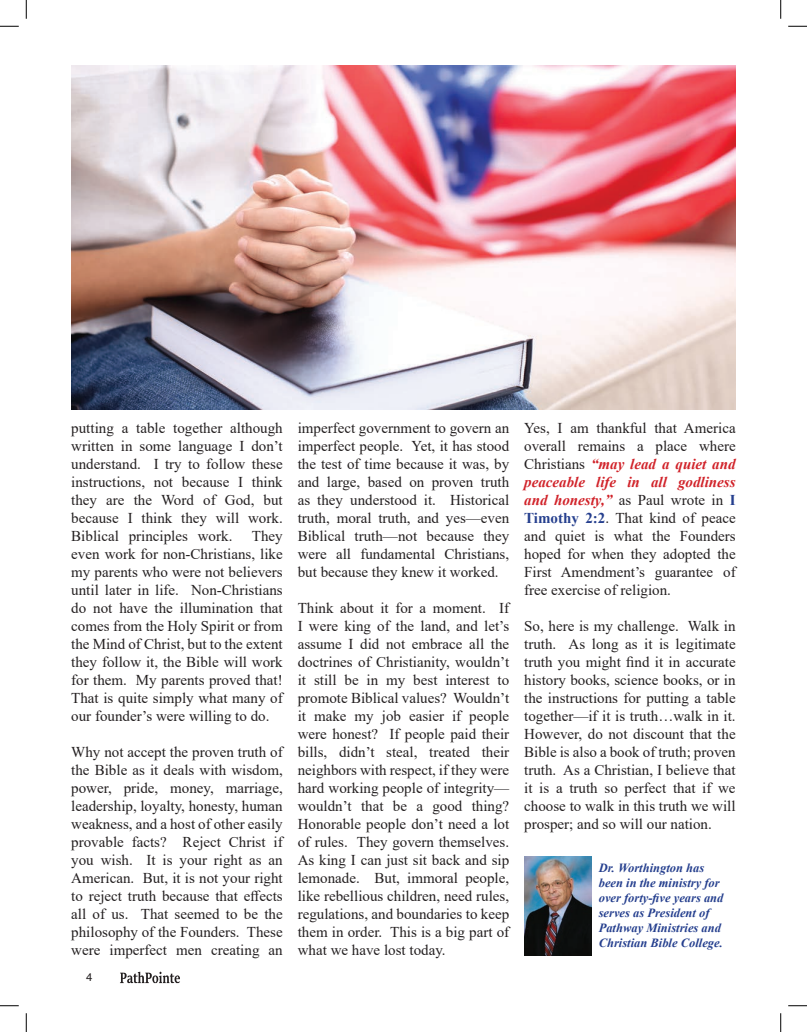
<style>
.page{position:relative;width:807px;height:1032px;background:#fff}
.page>*{position:absolute;margin:0;border:0;box-sizing:border-box;transform-origin:0 0}
.t1{font:15px/18px "Times New Roman";color:#231f20;text-align:justify}
.t2{font:italic 700 12.5px/15px "Times New Roman";color:#253f8e}
.t3{font:11.25px "Helvetica";color:#231f20}
.s1{font-weight:700;font-style:italic;color:#d1232a}
.s2{font-weight:700;color:#253f8e}
</style>
<div class="page">
<img style="left:71px;top:66px;width:664px;height:343px">
<img style="left:524px;top:856px;width:67px;height:99px">
<svg style="left:120px;top:971px;width:60px;height:11px"></svg>
<svg style="left:0;top:25px;width:19px;height:2px"></svg>
<svg style="left:788px;top:25px;width:18px;height:2px"></svg>
<svg style="left:0;top:1005px;width:19px;height:1px"></svg>
<svg style="left:788px;top:1005px;width:18px;height:1px"></svg>
<svg style="left:25px;top:0;width:2px;height:19px"></svg>
<svg style="left:25px;top:1013px;width:2px;height:18px"></svg>
<svg style="left:780px;top:0;width:1px;height:19px"></svg>
<svg style="left:780px;top:1013px;width:1px;height:18px"></svg>
<p class="t1" style="left:71px;top:418px;width:213px">putting a table together although written in some language I don’t understand. I try to follow these instructions, not because I think they are the Word of God, but because I think they will work.<br>Biblical principles work.</p>
<p class="t1" style="left:71px;top:526px;width:213px;text-indent:180px">They even work for non-Christians, like my parents who were not believers until later in life. Non-Christians do not have the illumination that comes from the Holy Spirit or from the Mind of Christ, but to the extent they follow it, the Bible will work for them. My parents proved that!<br>That is quite simply what many of our founder’s were willing to do.</p>
<p class="t1" style="left:71px;top:742px;width:213px">Why not accept the proven truth of the Bible as it deals with wisdom, power, pride, money, marriage, leadership, loyalty, honesty, human weakness, and a host of other easily provable facts? Reject Christ if you wish. It is your right as an American. But, it is not your right to reject truth because that effects all of us. That seemed to be the philosophy of the Founders. These were imperfect men creating an</p>
<p class="t3" style="left:86px;top:968px;width:8px">4</p>
<p class="t1" style="left:297px;top:418px;width:213px">imperfect government to govern an imperfect people. Yet, it has stood the test of time because it was, by and large, based on proven truth as they understood it. Historical truth, moral truth, and yes—even Biblical truth—not because they were all fundamental Christians, but because they knew it worked.</p>
<p class="t1" style="left:297px;top:598px;width:213px">Think about it for a moment. If I were king of the land, and let’s assume I did not embrace all the doctrines of Christianity, wouldn’t it still be in my best interest to promote Biblical values? Wouldn’t it make my job easier if people were honest? If people paid their bills, didn’t steal, treated their neighbors with respect, if they were hard working people of integrity— wouldn’t that be a good thing?<br>Honorable people don’t need a lot of rules. They govern themselves.<br>As king I can just sit back and sip lemonade. But, immoral people, like rebellious children, need rules, regulations, and boundaries to keep them in order. This is a big part of what we have lost today.</p>
<p class="t1" style="left:524px;top:418px;width:213px">Yes, I am thankful that America overall remains a place where Christians <span class="s1">“may lead a quiet and peaceable life in all godliness and honesty,”</span> as Paul wrote in <span class="s2">I Timothy 2:2</span>. That kind of peace and quiet is what the Founders hoped for when they adopted the First Amendment’s guarantee of free exercise of religion.</p>
<p class="t1" style="left:524px;top:616px;width:213px">So, here is my challenge. Walk in truth. As long as it is legitimate truth you might find it in accurate history books, science books, or in the instructions for putting a table together—if it is truth…walk in it.<br>However, do not discount that the Bible is also a book of truth; proven truth. As a Christian, I believe that it is a truth so perfect that if we choose to walk in this truth we will prosper; and so will our nation.</p>
<p class="t2" style="left:598px;top:859px;width:126px">Dr. Worthington has been in the ministry for over forty-five years and serves as President of<br>Pathway Ministries and<br>Christian Bible College.</p>
</div>
